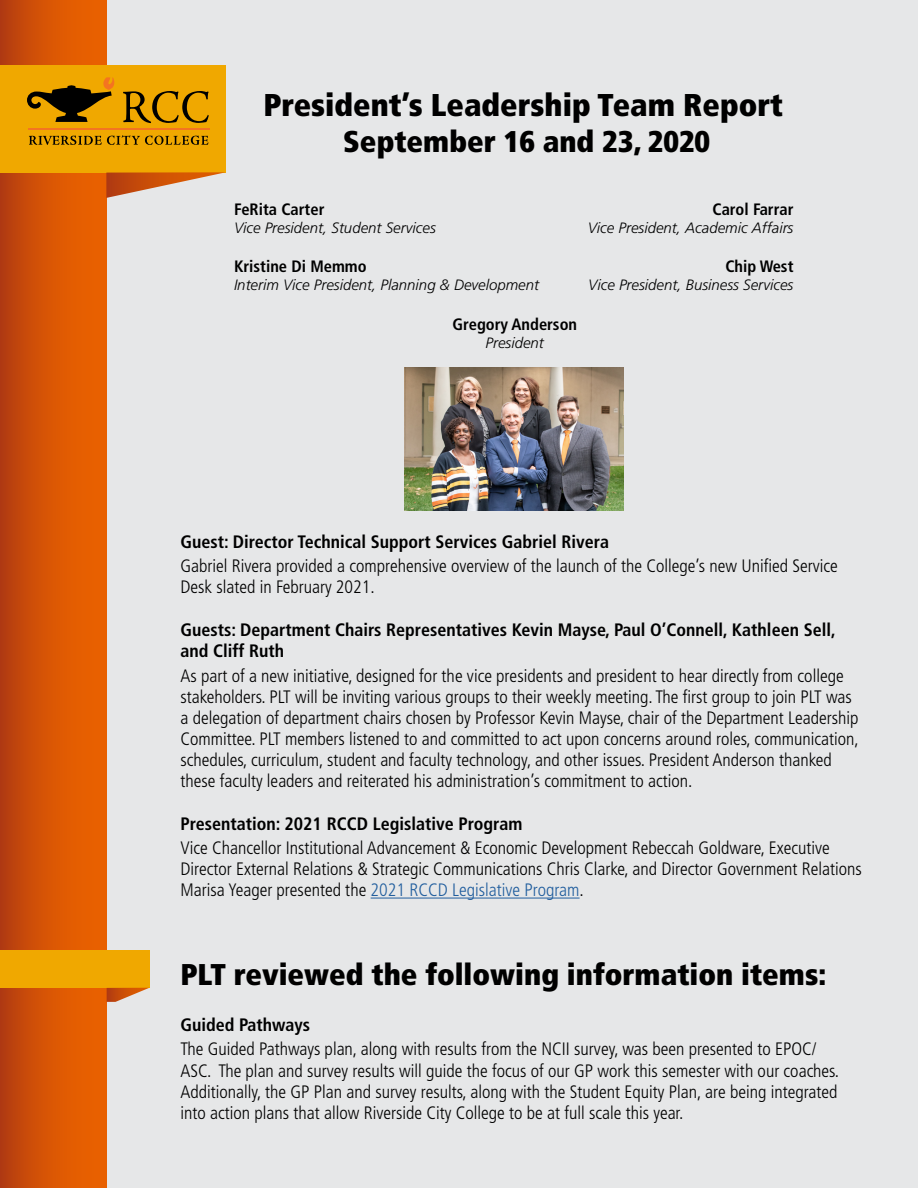
<style>
.page{position:relative;width:918px;height:1188px;background:#e6e7e8}
.page>*{position:absolute;margin:0;border:0;box-sizing:border-box;transform-origin:0 0}
.t1{font:900 condensed 31.5px "Frutiger LT Std";color:#000}
.t2{font:900 condensed 30px "Frutiger LT Std";color:#000}
.t3{font:300 condensed 18px/21px "Frutiger LT Std";color:#000}
.t4{font:700 condensed 18px/21px "Frutiger LT Std";color:#000}
.t5{font:700 condensed 16.5px "Frutiger LT Std";color:#000}
.t6{font:italic 300 15px "Frutiger LT Std";color:#000}
.s1{color:#215e9e}
</style>
<div class="page">
<div style="left:0;top:0;width:106px;height:1188px;background:linear-gradient(to right,#ba410f,#f26700)"></div>
<div style="left:0;top:65px;width:226px;height:107px;background:#f0a800"></div>
<svg style="left:106px;top:172px;width:120px;height:26px"></svg>
<hr style="left:28px;top:129px;width:181px;height:1px;background:#f47421">
<svg style="left:27px;top:77px;width:87px;height:45px"></svg>
<svg style="left:123px;top:91px;width:86px;height:32px"></svg>
<svg style="left:29px;top:135px;width:179px;height:10px"></svg>
<hr style="left:371px;top:898px;width:209px;height:1px;background:#215e9e">
<img style="left:405px;top:368px;width:219px;height:142px">
<div style="left:0;top:950px;width:150px;height:38px;background:#f0a800"></div>
<svg style="left:107px;top:988px;width:42px;height:14px"></svg>
<h1 class="t1" style="left:263px;top:86px;width:521px">President’s Leadership Team Report</h1>
<h2 class="t2" style="left:343px;top:123px;width:368px">September 16 and 23, 2020</h2>
<p class="t5" style="left:234px;top:199px;width:92px">FeRita Carter</p>
<p class="t5" style="left:712px;top:199px;width:82px">Carol Farrar</p>
<p class="t6" style="left:234px;top:219px;width:203px">Vice President, Student Services</p>
<p class="t6" style="left:588px;top:219px;width:207px">Vice President, Academic Affairs</p>
<p class="t5" style="left:234px;top:257px;width:134px">Kristine Di Memmo</p>
<p class="t5" style="left:725px;top:257px;width:70px">Chip West</p>
<p class="t6" style="left:234px;top:276px;width:307px">Interim Vice President, Planning &amp; Development</p>
<p class="t6" style="left:588px;top:276px;width:207px">Vice President, Business Services</p>
<p class="t5" style="left:452px;top:314px;width:126px">Gregory Anderson</p>
<p class="t6" style="left:486px;top:334px;width:60px">President</p>
<p class="t4" style="left:180px;top:531px;width:430px">Guest: Director Technical Support Services Gabriel Rivera</p>
<p class="t3" style="left:180px;top:556px;width:659px">Gabriel Rivera provided a comprehensive overview of the launch of the College’s new Unified Service<br>Desk slated in February 2021.</p>
<p class="t4" style="left:180px;top:620px;width:657px">Guests: Department Chairs Representatives Kevin Mayse, Paul O’Connell, Kathleen Sell, and Cliff Ruth</p>
<p class="t3" style="left:180px;top:665px;width:680px">As part of a new initiative, designed for the vice presidents and president to hear directly from college stakeholders. PLT will be inviting various groups to their weekly meeting. The first group to join PLT was a delegation of department chairs chosen by Professor Kevin Mayse, chair of the Department Leadership Committee. PLT members listened to and committed to act upon concerns around roles, communication, schedules, curriculum, student and faculty technology, and other issues. President Anderson thanked these faculty leaders and reiterated his administration’s commitment to action.</p>
<p class="t4" style="left:180px;top:813px;width:344px">Presentation: 2021 RCCD Legislative Program</p>
<p class="t3" style="left:180px;top:838px;width:683px">Vice Chancellor Institutional Advancement &amp; Economic Development Rebeccah Goldware, Executive<br>Director External Relations &amp; Strategic Communications Chris Clarke, and Director Government Relations<br>Marisa Yeager presented the <span class="s1">2021 RCCD Legislative Program</span>.</p>
<h2 class="t2" style="left:180px;top:957px;width:647px">PLT reviewed the following information items:</h2>
<p class="t4" style="left:180px;top:1014px;width:131px">Guided Pathways</p>
<p class="t3" style="left:180px;top:1039px;width:660px">The Guided Pathways plan, along with results from the NCII survey, was been presented to EPOC/ ASC. The plan and survey results will guide the focus of our GP work this semester with our coaches.<br>Additionally, the GP Plan and survey results, along with the Student Equity Plan, are being integrated into action plans that allow Riverside City College to be at full scale this year.</p>
</div>
